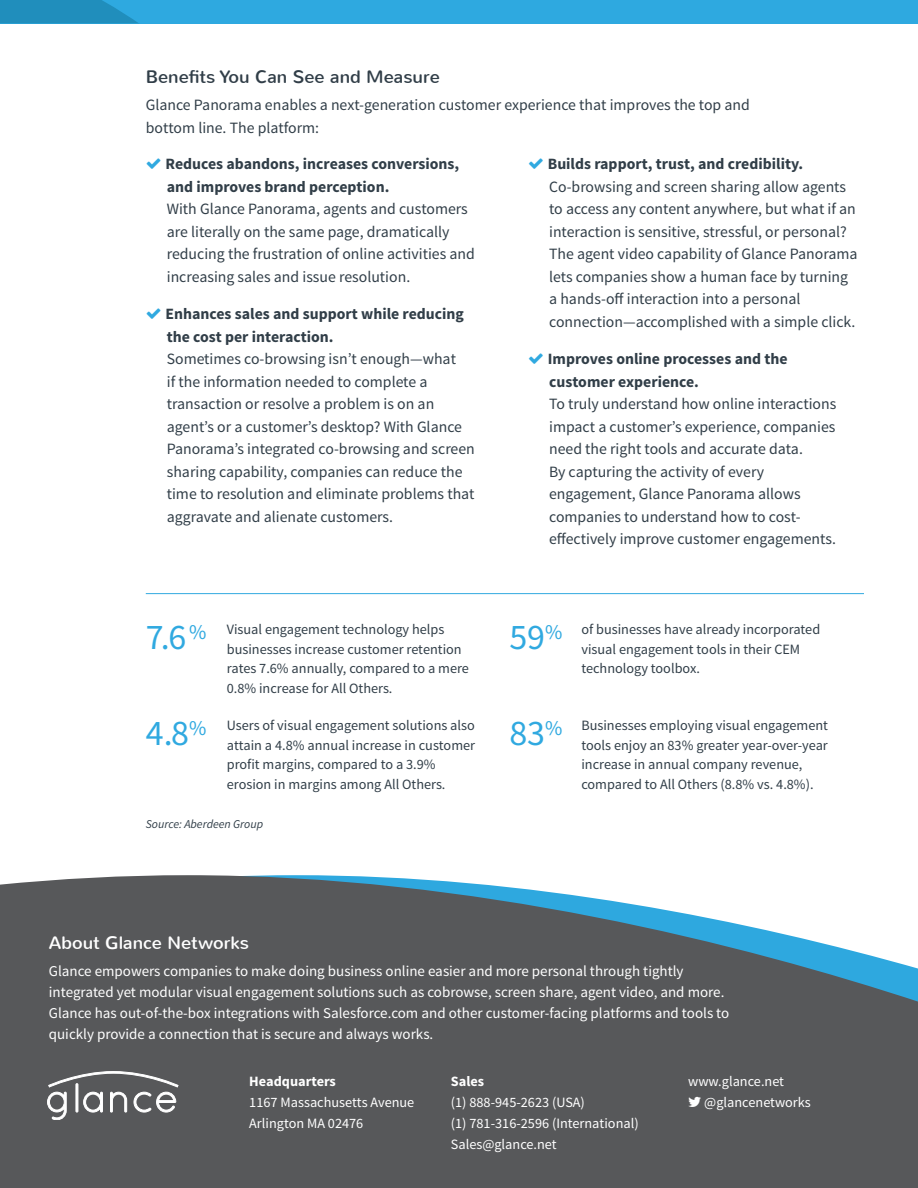
<style>
.page{position:relative;width:918px;height:1188px;background:#fff}
.page>*{position:absolute;margin:0;border:0;box-sizing:border-box;transform-origin:0 0}
.body_text{font:36px "Source Sans Pro";color:#30a9e0}
.Headlines_text{font:18px "Nunito";color:#313e48}
.t1{font:18px "Nunito";color:#fff}
.body_text-2{font:15.75px/22.5px "Source Sans Pro";color:#313e48}
.body_text-3{font:15px/21px "Source Sans Pro";color:#fff}
.body_text-4{font:14.25px/19.5px "Source Sans Pro";color:#313e48}
.t2{font:14.25px "Source Sans Pro";color:#fff}
.t3{font:700 14.25px "Source Sans Pro";color:#fff}
.body_text-5{font:italic 12px "Source Sans Pro";color:#313e48}
.s1{font-weight:700}
</style>
<div class="page">
<svg style="left:0;top:875px;width:918px;height:313px;background:#61676b"></svg>
<div style="left:0;top:0;width:918px;height:23px;background:#2ea9e0"></div>
<svg style="left:47px;top:1071px;width:131px;height:49px"></svg>
<svg style="left:0;top:0;width:138px;height:23px;background:#2191c0"></svg>
<hr style="left:146px;top:593px;width:718px;height:1px;background:#30a9e0">
<svg style="left:689px;top:1097px;width:12px;height:10px"></svg>
<p class="Headlines_text" style="left:146px;top:65px;width:296px">Benefits You Can See and Measure</p>
<p class="body_text-2" style="left:146px;top:94px;width:606px">Glance Panorama enables a next-generation customer experience that improves the top and bottom line. The platform:</p>
<p class="body_text-2" style="left:165px;top:153px;width:311px"><span class="s1">Reduces abandons, increases conversions, and improves brand perception.<br></span>With Glance Panorama, agents and customers are literally on the same page, dramatically reducing the frustration of online activities and increasing sales and issue resolution.</p>
<p class="body_text-2" style="left:165px;top:303px;width:311px"><span class="s1">Enhances sales and support while reducing the cost per interaction.<br></span>Sometimes co-browsing isn’t enough—what<br>if the information needed to complete a transaction or resolve a problem is on an agent’s or a customer’s desktop? With Glance Panorama’s integrated co-browsing and screen sharing capability, companies can reduce the time to resolution and eliminate problems that aggravate and alienate customers.</p>
<p class="body_text-2" style="left:548px;top:153px;width:311px"><span class="s1">Builds rapport, trust, and credibility.<br></span>Co-browsing and screen sharing allow agents to access any content anywhere, but what if an interaction is sensitive, stressful, or personal?<br>The agent video capability of Glance Panorama lets companies show a human face by turning a hands-off interaction into a personal connection—accomplished with a simple click.</p>
<p class="body_text-2" style="left:548px;top:348px;width:290px"><span class="s1">Improves online processes and the customer experience.<br></span>To truly understand how online interactions impact a customer’s experience, companies need the right tools and accurate data.<br>By capturing the activity of every engagement, Glance Panorama allows companies to understand how to cost&shy;effectively improve customer engagements.</p>
<p class="body_text-4" style="left:227px;top:620px;width:244px">Visual engagement technology helps businesses increase customer retention rates 7.6% annually, compared to a mere 0.8% increase for All Others.</p>
<p class="body_text-4" style="left:581px;top:620px;width:240px">of businesses have already incorporated visual engagement tools in their CEM technology toolbox.</p>
<p class="body_text" style="left:146px;top:615px;width:62px">7.6 <sup>%</sup></p>
<p class="body_text" style="left:509px;top:615px;width:55px">59<sup>%</sup></p>
<p class="body_text-4" style="left:227px;top:716px;width:250px">Users of visual engagement solutions also attain a 4.8% annual increase in customer profit margins, compared to a 3.9% erosion in margins among All Others.</p>
<p class="body_text-4" style="left:581px;top:716px;width:248px">Businesses employing visual engagement tools enjoy an 83% greater year-over-year increase in annual company revenue, compared to All Others (8.8% vs. 4.8%).</p>
<p class="body_text" style="left:146px;top:711px;width:62px">4.8<sup>%</sup></p>
<p class="body_text" style="left:509px;top:711px;width:55px">83<sup>%</sup></p>
<p class="body_text-5" style="left:146px;top:816px;width:119px">Source: Aberdeen Group</p>
<p class="t1" style="left:49px;top:931px;width:201px">About Glance Networks</p>
<p class="body_text-3" style="left:49px;top:961px;width:682px">Glance empowers companies to make doing business online easier and more personal through tightly integrated yet modular visual engagement solutions such as cobrowse, screen share, agent video, and more.<br>Glance has out-of-the-box integrations with Salesforce.com and other customer-facing platforms and tools to quickly provide a connection that is secure and always works.</p>
<p class="t3" style="left:249px;top:1072px;width:88px">Headquarters</p>
<p class="t2" style="left:249px;top:1093px;width:167px">1167 Massachusetts Avenue</p>
<p class="t2" style="left:249px;top:1114px;width:116px">Arlington MA 02476</p>
<p class="t3" style="left:451px;top:1072px;width:35px">Sales</p>
<p class="t2" style="left:451px;top:1093px;width:135px">(1) 888-945-2623 (USA)</p>
<p class="t2" style="left:451px;top:1114px;width:189px">(1) 781-316-2596 (International)</p>
<p class="t2" style="left:451px;top:1135px;width:107px">Sales@glance.net</p>
<p class="t2" style="left:688px;top:1072px;width:97px">www.glance.net</p>
<p class="t2" style="left:704px;top:1093px;width:108px">@glancenetworks</p>
</div>
